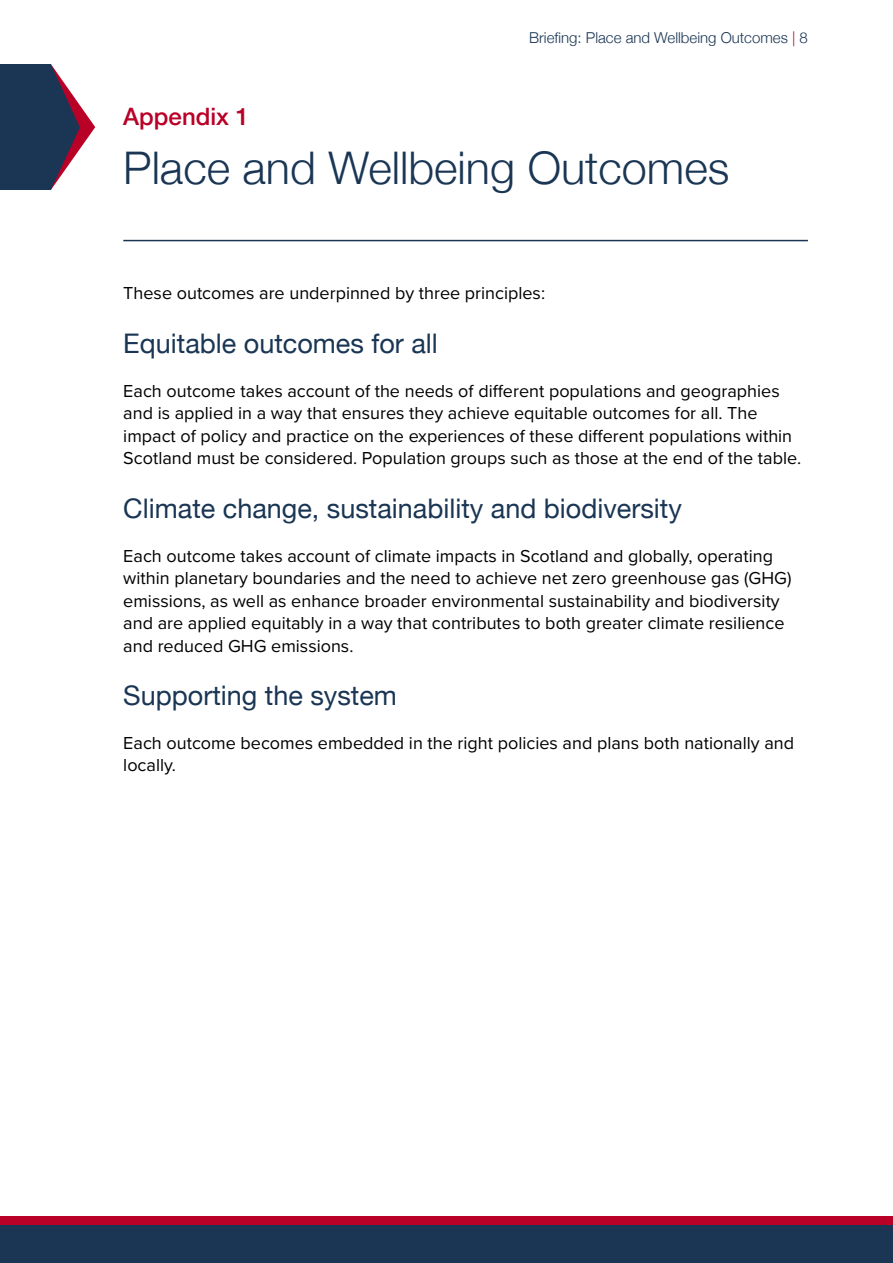
<style>
.page{position:relative;width:893px;height:1263px;background:#fff}
.page>*{position:absolute;margin:0;border:0;box-sizing:border-box;transform-origin:0 0}
.t1{font:300 45px "Helvetica Neue";color:#1a3654}
.t2{font:27px "Helvetica Neue";color:#1a3654}
.t3{font:500 24px "Helvetica Neue";color:#b90027}
.body_text{font:18px/22.5px "Proxima Nova";color:#000}
.t4{font:300 15px "Helvetica Neue";color:#1a3654}
.s1{color:#b90027}
</style>
<div class="page">
<div style="left:0;top:1225px;width:893px;height:38px;background:#1a3654"></div>
<div style="left:0;top:1216px;width:893px;height:9px;background:#b90027"></div>
<div style="left:0;top:64px;width:51px;height:126px;background:#1a3654"></div>
<svg style="left:51px;top:64px;width:44px;height:126px"></svg>
<hr style="left:123px;top:240px;width:685px;height:1px;background:#1a3654">
<p class="t4" style="left:529px;top:26px;width:280px">Briefing: Place and Wellbeing Outcomes <span class="s1">|</span> 8</p>
<h4 class="t3" style="left:123px;top:98px;width:127px">Appendix 1</h4>
<h2 class="t1" style="left:123px;top:131px;width:608px">Place and Wellbeing Outcomes</h2>
<p class="body_text" style="left:123px;top:281px;width:423px">These outcomes are underpinned by three principles:</p>
<h3 class="t2" style="left:123px;top:324px;width:316px">Equitable outcomes for all</h3>
<p class="body_text" style="left:123px;top:378px;width:679px">Each outcome takes account of the needs of different populations and geographies and is applied in a way that ensures they achieve equitable outcomes for all. The impact of policy and practice on the experiences of these different populations within Scotland must be considered. Population groups such as those at the end of the table.</p>
<h3 class="t2" style="left:123px;top:489px;width:560px">Climate change, sustainability and biodiversity</h3>
<p class="body_text" style="left:123px;top:543px;width:670px">Each outcome takes account of climate impacts in Scotland and globally, operating within planetary boundaries and the need to achieve net zero greenhouse gas (GHG) emissions, as well as enhance broader environmental sustainability and biodiversity and are applied equitably in a way that contributes to both greater climate resilience and reduced GHG emissions.</p>
<h3 class="t2" style="left:123px;top:676px;width:275px">Supporting the system</h3>
<p class="body_text" style="left:123px;top:731px;width:672px">Each outcome becomes embedded in the right policies and plans both nationally and locally.</p>
</div>
